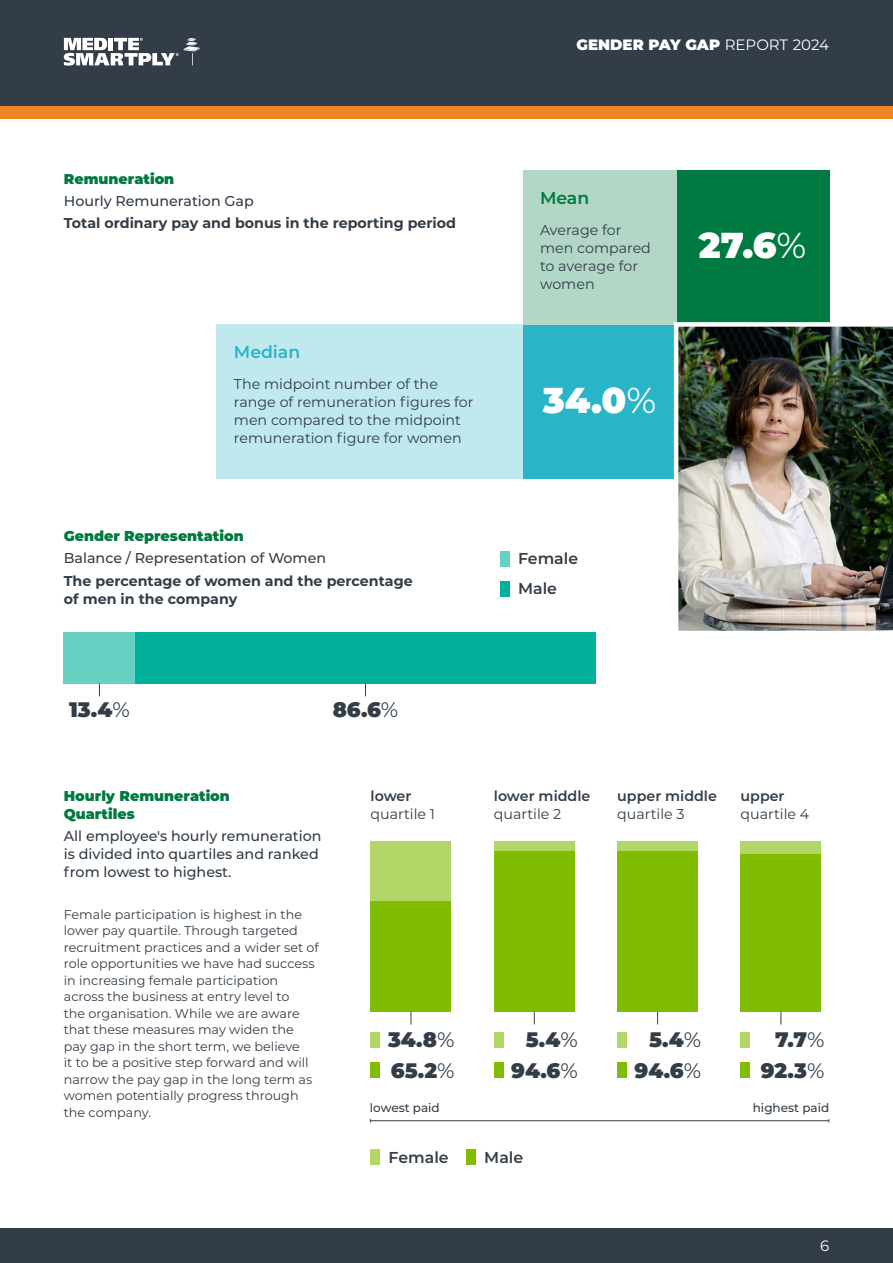
<style>
.page{position:relative;width:893px;height:1263px;background:#fff}
.page>*{position:absolute;margin:0;border:0;box-sizing:border-box;transform-origin:0 0}
.t1{font:900 36px "Montserrat";color:#fff}
.t2{font:900 21px/30.6px "Montserrat";color:#323d47;text-align:right}
.t3{font:600 17.25px "Montserrat";color:#29b4c7}
.t4{font:600 17.25px "Montserrat";color:#007a41}
.t5{font:600 15.75px "Montserrat";color:#323d47}
.t6{font:900 15px "Montserrat";color:#fff}
.t7{font:15px "Montserrat";color:#fff}
.t8{font:14.25px/18px "Montserrat";color:#323d47}
.t9{font:500 14.25px/18px "Montserrat";color:#323d47}
.t10{font:700 14.25px/18px "Montserrat";color:#323d47}
.t11{font:900 14.25px/18px "Montserrat";color:#007a41}
.t12{font:600 14.25px "Montserrat";color:#323d47}
.t13{font:12.75px/16.5px "Montserrat";color:#323d47}
.t14{font:500 12px "Montserrat";color:#323d47}
.s1{font-weight:400}
</style>
<div class="page">
<div style="left:0;top:0;width:893px;height:106px;background:#323d47"></div>
<div style="left:0;top:1229px;width:893px;height:34px;background:#323d47"></div>
<svg style="left:64px;top:38px;width:136px;height:28px"></svg>
<div style="left:217px;top:324px;width:306px;height:155px;background:#bfe9ee"></div>
<div style="left:676px;top:170px;width:153px;height:154px;background:#007a41"></div>
<div style="left:523px;top:324px;width:153px;height:155px;background:#29b4c7"></div>
<div style="left:0;top:106px;width:893px;height:13px;background:#ee8423"></div>
<div style="left:523px;top:170px;width:153px;height:154px;background:#b3d7c6"></div>
<div style="left:64px;top:632px;width:71px;height:51px;background:#66d0c3"></div>
<div style="left:135px;top:632px;width:461px;height:51px;background:#00b09b"></div>
<svg style="left:99px;top:683px;width:1px;height:13px"></svg>
<svg style="left:365px;top:683px;width:1px;height:13px"></svg>
<div style="left:371px;top:842px;width:80px;height:170px;background:#b3d767"></div>
<div style="left:494px;top:842px;width:81px;height:170px;background:#b3d767"></div>
<div style="left:617px;top:842px;width:81px;height:170px;background:#b3d767"></div>
<div style="left:740px;top:842px;width:81px;height:170px;background:#b3d767"></div>
<div style="left:371px;top:901px;width:80px;height:111px;background:#80bd02"></div>
<div style="left:494px;top:851px;width:81px;height:161px;background:#80bd02"></div>
<div style="left:617px;top:851px;width:81px;height:161px;background:#80bd02"></div>
<div style="left:740px;top:855px;width:81px;height:157px;background:#80bd02"></div>
<svg style="left:411px;top:1012px;width:1px;height:12px"></svg>
<svg style="left:534px;top:1012px;width:1px;height:12px"></svg>
<svg style="left:657px;top:1012px;width:1px;height:12px"></svg>
<svg style="left:780px;top:1012px;width:1px;height:12px"></svg>
<div style="left:371px;top:1032px;width:9px;height:15px;background:#b3d767"></div>
<div style="left:371px;top:1062px;width:9px;height:16px;background:#80bd02"></div>
<div style="left:494px;top:1032px;width:9px;height:15px;background:#b3d767"></div>
<div style="left:494px;top:1062px;width:9px;height:16px;background:#80bd02"></div>
<div style="left:617px;top:1032px;width:10px;height:15px;background:#b3d767"></div>
<div style="left:617px;top:1062px;width:10px;height:16px;background:#80bd02"></div>
<div style="left:740px;top:1032px;width:10px;height:15px;background:#b3d767"></div>
<div style="left:740px;top:1062px;width:10px;height:16px;background:#80bd02"></div>
<hr style="left:370px;top:1120px;width:459px;height:1px;background:#323d47">
<div style="left:466px;top:1149px;width:10px;height:16px;background:#80bd02"></div>
<div style="left:371px;top:1149px;width:9px;height:16px;background:#b3d767"></div>
<div style="left:500px;top:551px;width:10px;height:15px;background:#66d0c3"></div>
<div style="left:500px;top:581px;width:10px;height:16px;background:#00b09b"></div>
<img style="left:674px;top:322px;width:219px;height:309px">
<p class="t6" style="left:576px;top:33px;width:254px">GENDER PAY GAP <span class="s1">REPORT 2024</span></p>
<p class="t11" style="left:64px;top:169px;width:112px">Remuneration</p>
<p class="t9" style="left:64px;top:192px;width:191px">Hourly Remuneration Gap</p>
<p class="t10" style="left:64px;top:214px;width:394px">Total ordinary pay and bonus in the reporting period</p>
<h3 class="t3" style="left:234px;top:340px;width:68px">Median</h3>
<p class="t8" style="left:234px;top:374px;width:241px">The midpoint number of the range of remuneration figures for men compared to the midpoint remuneration figure for women</p>
<p class="t11" style="left:64px;top:526px;width:182px">Gender Representation</p>
<p class="t9" style="left:64px;top:549px;width:264px">Balance / Representation of Women</p>
<p class="t10" style="left:64px;top:571px;width:350px">The percentage of women and the percentage of men in the company</p>
<h3 class="t4" style="left:540px;top:185px;width:51px">Mean</h3>
<p class="t8" style="left:540px;top:220px;width:112px">Average for men compared to average for women</p>
<h1 class="t1" style="left:699px;top:218px;width:109px">27.6<span class="s1">%</span></h1>
<h1 class="t1" style="left:543px;top:373px;width:115px">34.0<span class="s1">%</span></h1>
<p class="t5" style="left:518px;top:547px;width:62px">Female</p>
<p class="t5" style="left:518px;top:578px;width:40px">Male</p>
<h2 class="t2" style="left:69px;top:692px;width:62px">13.4<span class="s1">%</span></h2>
<h2 class="t2" style="left:333px;top:692px;width:67px">86.6<span class="s1">%</span></h2>
<p class="t11" style="left:64px;top:785px;width:168px">Hourly Remuneration<br>Quartiles</p>
<p class="t9" style="left:64px;top:826px;width:259px">All employee's hourly remuneration is divided into quartiles and ranked from lowest to highest.</p>
<p class="t12" style="left:371px;top:785px;width:42px">lower</p>
<p class="t8" style="left:371px;top:804px;width:66px">quartile 1</p>
<p class="t12" style="left:494px;top:785px;width:98px">lower middle</p>
<p class="t8" style="left:494px;top:804px;width:69px">quartile 2</p>
<p class="t12" style="left:617px;top:785px;width:101px">upper middle</p>
<p class="t8" style="left:617px;top:804px;width:69px">quartile 3</p>
<p class="t12" style="left:740px;top:785px;width:46px">upper</p>
<p class="t8" style="left:740px;top:804px;width:70px">quartile 4</p>
<p class="t13" style="left:64px;top:906px;width:257px">Female participation is highest in the lower pay quartile. Through targeted recruitment practices and a wider set of role opportunities we have had success in increasing female participation across the business at entry level to<br>the organisation. While we are aware that these measures may widen the pay gap in the short term, we believe<br>it to be a positive step forward and will narrow the pay gap in the long term as women potentially progress through the company.</p>
<h2 class="t2" style="left:388px;top:1023px;width:68px;text-align:left">34.8<span class="s1">%<br></span>65.2<span class="s1">%</span></h2>
<h2 class="t2" style="left:511px;top:1023px;width:68px">5.4<span class="s1">%<br></span>94.6<span class="s1">%</span></h2>
<h2 class="t2" style="left:635px;top:1023px;width:68px">5.4<span class="s1">%<br></span>94.6<span class="s1">%</span></h2>
<h2 class="t2" style="left:761px;top:1023px;width:65px">7.7<span class="s1">%<br></span>92.3<span class="s1">%</span></h2>
<p class="t14" style="left:370px;top:1099px;width:71px">lowest paid</p>
<p class="t14" style="left:753px;top:1099px;width:78px">highest paid</p>
<p class="t5" style="left:389px;top:1146px;width:62px">Female</p>
<p class="t5" style="left:484px;top:1146px;width:40px">Male</p>
<p class="t7" style="left:820px;top:1236px;width:11px">6</p>
</div>
